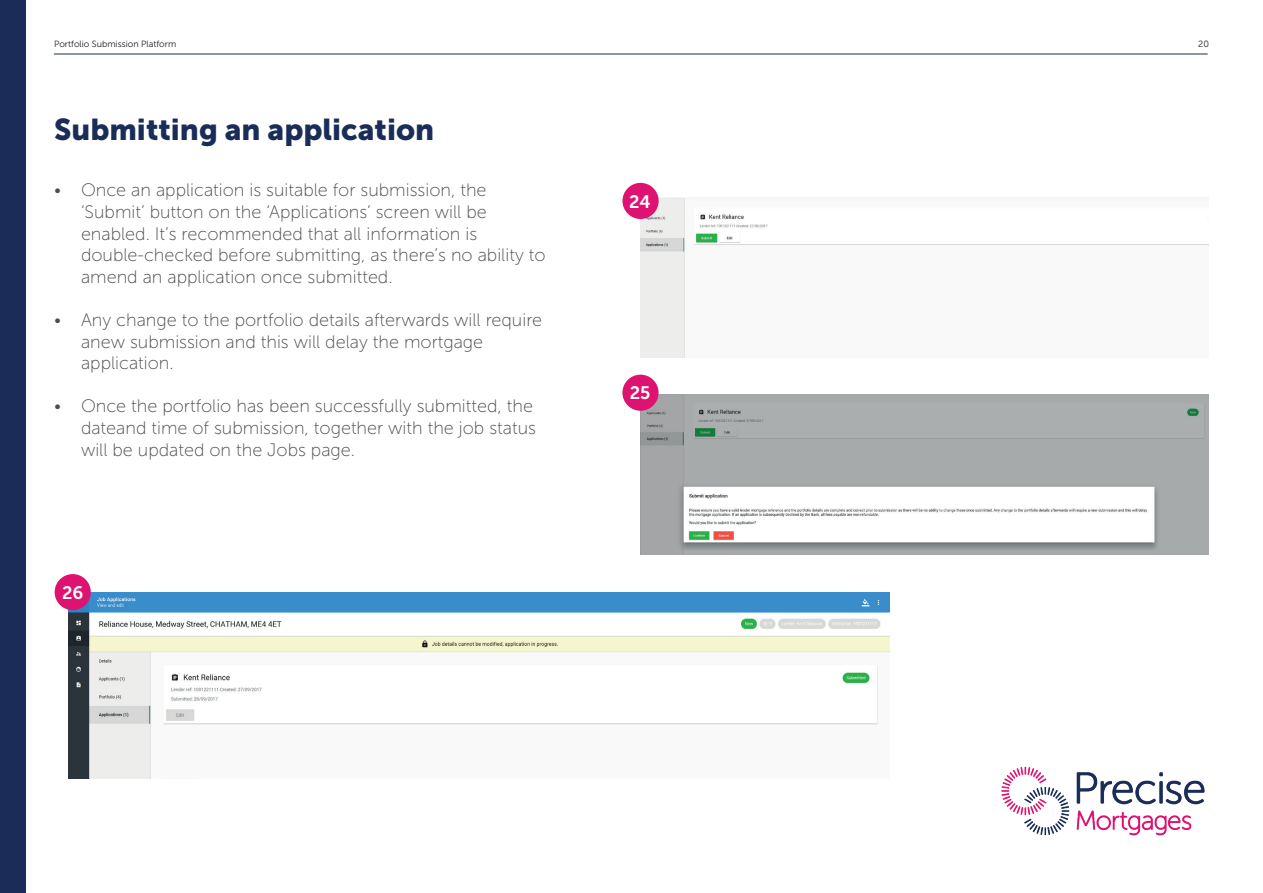
<style>
.page{position:relative;width:1263px;height:893px;background:#fff}
.page>*{position:absolute;margin:0;border:0;box-sizing:border-box;transform-origin:0 0}
.t1{font:30px "Museo Sans 900";color:#1a2d58}
.t2{font:18px/21.6px "Museo Sans 100";color:#4b4c4d}
.t3{font:18px "Museo Sans 700";color:#fff}
.t4{font:9px "Museo Sans 300";color:#231f20}
</style>
<div class="page">
<hr style="left:54px;top:54px;width:1154px;height:1px;background:#1a2d58">
<div style="left:0;top:0;width:26px;height:893px;background:#1a2d58"></div>
<img style="left:640px;top:394px;width:569px;height:161px">
<img style="left:69px;top:593px;width:820px;height:186px">
<img style="left:640px;top:197px;width:569px;height:160px">
<div style="left:622px;top:183px;width:37px;height:36px;background:#de1271;border-radius:50%"></div>
<div style="left:622px;top:375px;width:36px;height:36px;background:#de1271;border-radius:50%"></div>
<div style="left:55px;top:574px;width:36px;height:36px;background:#de1271;border-radius:50%"></div>
<img style="left:1001px;top:766px;width:204px;height:70px">
<p class="t4" style="left:54px;top:39px;width:124px">Portfolio Submission Platform</p>
<p class="t4" style="left:1198px;top:39px;width:12px">20</p>
<h1 class="t1" style="left:54px;top:113px;width:382px">Submitting an application</h1>
<p class="t2" style="left:81px;top:180px;width:466px;text-indent:-27px">• Once an application is suitable for submission, the ‘Submit’ button on the ‘Applications’ screen will be enabled. It’s recommended that all information is double-checked before submitting, as there’s no ability to amend an application once submitted.</p>
<p class="t2" style="left:81px;top:309px;width:463px;text-indent:-27px">• Any change to the portfolio details afterwards will require anew submission and this will delay the mortgage application.</p>
<p class="t2" style="left:81px;top:396px;width:456px;text-indent:-27px">• Once the portfolio has been successfully submitted, the dateand time of submission, together with the job status will be updated on the Jobs page.</p>
<p class="t3" style="left:62px;top:583px;width:23px">26</p>
<p class="t3" style="left:629px;top:191px;width:23px">24</p>
<p class="t3" style="left:630px;top:383px;width:22px">25</p>
</div>
